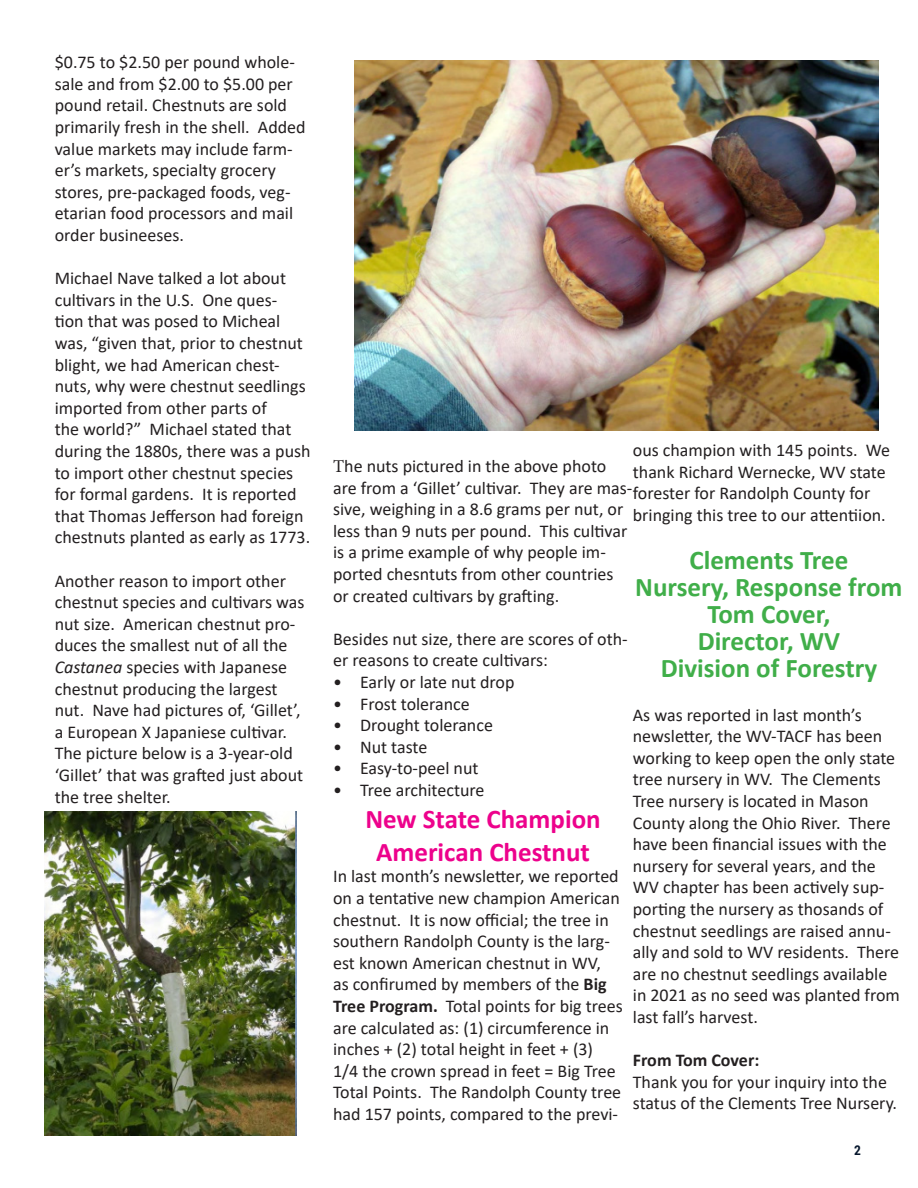
<style>
.page{position:relative;width:918px;height:1188px;background:#fff}
.page>*{position:absolute;margin:0;border:0;box-sizing:border-box;transform-origin:0 0}
.t1{font:700 27px/27px "Calibri";color:#40ae49;text-align:center}
.t2{font:700 27px/32.4px "Calibri";color:#ed028c;text-align:center}
.t3{font:18px/21.6px "Calibri";color:#231f20}
.t4{font:700 18px "Calibri";color:#231f20}
.t5{font:700 13.5px "Roboto Condensed";color:#08182e}
.s1{font-style:italic}
.s2{font-family:"Minion Pro"}
.s3{font-weight:700}
</style>
<div class="page">
<img style="left:354px;top:60px;width:524px;height:371px">
<img style="left:45px;top:812px;width:252px;height:323px">
<p class="t3" style="left:55px;top:51px;width:252px">$0.75 to $2.50 per pound whole&shy;sale and from $2.00 to $5.00 per pound retail. Chestnuts are sold primarily fresh in the shell. Added value markets may include farm&shy;er’s markets, specialty grocery stores, pre-packaged foods, veg&shy;etarian food processors and mail order busineeses.</p>
<p class="t3" style="left:55px;top:267px;width:257px">Michael Nave talked a lot about cultivars in the U.S. One ques&shy;tion that was posed to Micheal was, “given that, prior to chestnut blight, we had American chest&shy;nuts, why were chestnut seedlings imported from other parts of<br>the world?” Michael stated that during the 1880s, there was a push to import other chestnut species for formal gardens. It is reported that Thomas Jefferson had foreign chestnuts planted as early as 1773.</p>
<p class="t3" style="left:55px;top:569px;width:251px">Another reason to import other chestnut species and cultivars was nut size. American chestnut pro&shy;duces the smallest nut of all the<br><span class="s1">Castanea</span> species with Japanese chestnut producing the largest nut. Nave had pictures of, ‘Gillet’, a European X Japaniese cultivar.<br>The picture below is a 3-year-old ‘Gillet’ that was grafted just about the tree shelter.</p>
<p class="t3" style="left:633px;top:439px;width:259px">ous champion with 145 points. We thank Richard Wernecke, WV state forester for Randolph County for bringing this tree to our attentiion.</p>
<p class="t1" style="left:689px;top:547px;width:160px">Clements Tree</p>
<p class="t1" style="left:635px;top:574px;width:269px">Nursery, Response from<br>Tom Cover,</p>
<p class="t1" style="left:698px;top:628px;width:144px">Director, WV</p>
<p class="t1" style="left:661px;top:655px;width:218px">Division of Forestry</p>
<p class="t3" style="left:633px;top:703px;width:269px">As was reported in last month’s newsletter, the WV-TACF has been working to keep open the only state tree nursery in WV. The Clements Tree nursery is located in Mason County along the Ohio River. There have been financial issues with the nursery for several years, and the WV chapter has been actively sup&shy;porting the nursery as thosands of chestnut seedlings are raised annu&shy;ally and sold to WV residents. There are no chestnut seedlings available in 2021 as no seed was planted from last fall’s harvest.</p>
<p class="t4" style="left:633px;top:1047px;width:128px">From Tom Cover:</p>
<p class="t3" style="left:633px;top:1071px;width:266px">Thank you for your inquiry into the status of the Clements Tree Nursery.</p>
<p class="t5" style="left:854px;top:1140px;width:8px">2</p>
<p class="t3" style="left:333px;top:455px;width:301px"><span class="s2">T</span>he nuts pictured in the above photo are from a ‘Gillet’ cultivar. They are mas&shy;sive, weighing in a 8.6 grams per nut, or less than 9 nuts per pound. This cultivar is a prime example of why people im&shy;ported chesntuts from other countries or created cultivars by grafting.</p>
<p class="t3" style="left:333px;top:628px;width:296px">Besides nut size, there are scores of oth&shy;er reasons to create cultivars:</p>
<p class="t3" style="left:333px;top:671px;width:183px">• Early or late nut drop</p>
<p class="t3" style="left:333px;top:692px;width:138px">• Frost tolerance</p>
<p class="t3" style="left:333px;top:714px;width:161px">• Drought tolerance</p>
<p class="t3" style="left:333px;top:736px;width:96px">• Nut taste</p>
<p class="t3" style="left:333px;top:757px;width:147px">• Easy-to-peel nut</p>
<p class="t3" style="left:333px;top:779px;width:153px">• Tree architecture</p>
<p class="t2" style="left:365px;top:803px;width:237px">New State Champion<br>American Chestnut</p>
<p class="t3" style="left:333px;top:865px;width:291px">In last month’s newsletter, we reported on a tentative new champion American chestnut. It is now official; the tree in southern Randolph County is the larg&shy;est known American chestnut in WV,<br>as confirumed by members of the <span class="s3">Big Tree Program.</span> Total points for big trees are calculated as: (1) circumference in inches + (2) total height in feet + (3)<br>1/4 the crown spread in feet = Big Tree Total Points. The Randolph County tree had 157 points, compared to the previ-</p>
</div>
